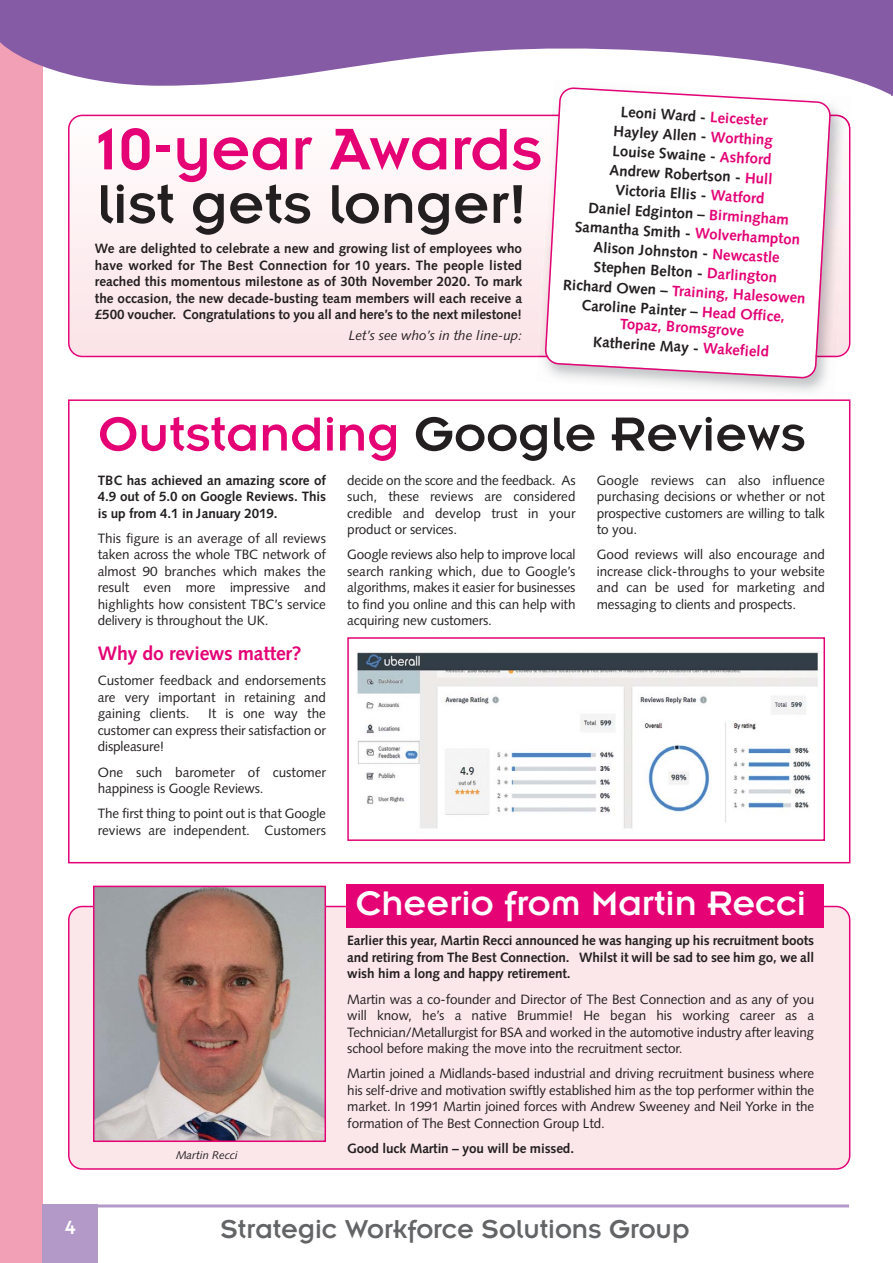
<style>
.page{position:relative;width:893px;height:1263px;background:#fff}
.page>*{position:absolute;margin:0;border:0;box-sizing:border-box;transform-origin:0 0}
.t1{font:64.5px "Insignia";color:#e40275}
.t2{font:60px "Insignia";color:#231f20}
.t3{font:52.5px "Insignia";color:#231f20}
.t4{font:37.5px "Insignia";color:#fff}
.t5{font:28.5px "Insignia";color:#636466}
.t6{font:21px "Insignia";color:#fff}
.t7{font:700 19.5px "Syntax";letter-spacing:-.01em;color:#e40275}
.t8{font:700 15px/19.5px "Syntax";color:#231f20;text-align:center}
.t9{font:700 15px/19.4px "Syntax";color:#e40275;text-align:center}
.t10{font:13.5px/16.5px "Syntax";letter-spacing:-.01em;color:#231f20;text-align:justify}
.t11{font:700 13.5px/16.5px "Syntax";letter-spacing:-.01em;color:#231f20;text-align:justify}
.t12{font:italic 13.5px "Syntax";color:#231f20}
.t13{font:italic 11.25px "Syntax";color:#231f20}
.s1{color:#e40275}
.s2{color:#231f20}
</style>
<div class="page">
<div style="left:0;top:0;width:43px;height:1262px;background:#f1a0b6"></div>
<div style="left:43px;top:1204px;width:55px;height:58px;background:#b399c8"></div>
<svg style="left:0;top:5px;width:892px;height:91px;fill:#865ba6"></svg>
<div style="left:0;top:0;width:893px;height:5px;background:#865ba6"></div>
<svg style="left:892px;top:5px;width:1px;height:91px"></svg>
<hr style="left:96px;top:1204px;width:753px;height:3px;background:#b399c8">
<svg style="left:68px;top:115px;width:469px;height:242px;fill:#fef0f2"></svg>
<img style="left:537px;top:80px;width:314px;height:312px">
<img style="left:538px;top:115px;width:312px;height:242px">
<svg style="left:545px;top:87px;width:286px;height:292px"></svg>
<div style="left:68px;top:399px;width:782px;height:464px;border:2px solid #e40275"></div>
<img style="left:356px;top:651px;width:462px;height:178px">
<div style="left:347px;top:637px;width:478px;height:204px;border:2px solid #e40275"></div>
<div style="left:68px;top:906px;width:782px;height:264px;background:#fbe7ea"></div>
<img style="left:96px;top:889px;width:227px;height:250px">
<div style="left:93px;top:886px;width:233px;height:256px;border:2px solid #e40275"></div>
<div style="left:346px;top:884px;width:478px;height:44px;background:#e40275"></div>
<h1 class="t1" style="left:97px;top:129px;width:446px">10-year Awards</h1>
<h2 class="t2" style="left:97px;top:185px;width:431px">list gets longer!</h2>
<p class="t11" style="left:95px;top:241px;width:429px">We are delighted to celebrate a new and growing list of employees who have worked for The Best Connection for 10 years. The people listed reached this momentous milestone as of 30th November 2020. To mark the occasion, the new decade-busting team members will each receive a £500 voucher. Congratulations to you all and here’s to the next milestone!</p>
<p class="t12" style="left:349px;top:330px;width:175px">Let’s see who’s in the line-up:</p>
<p class="t8" style="left:573px;top:101px;width:244px;rotate:3deg">Leoni Ward - <span class="s1">Leicester<br></span>Hayley Allen - <span class="s1">Worthing<br></span>Louise Swaine - <span class="s1">Ashford<br></span>Andrew Robertson - <span class="s1">Hull<br></span>Victoria Ellis - <span class="s1">Watford<br></span>Daniel Edginton – <span class="s1">Birmingham<br></span>Samantha Smith - <span class="s1">Wolverhampton<br></span>Alison Johnston - <span class="s1">Newcastle<br></span>Stephen Belton - <span class="s1">Darlington<br></span>Richard Owen – <span class="s1">Training, Halesowen<br></span>Caroline Painter – <span class="s1">Head Office,</span></p>
<p class="t9" style="left:595px;top:314px;width:178px;rotate:3deg">Topaz, Bromsgrove<br><span class="s2">Katherine May -</span> Wakefield</p>
<h3 class="t3" style="left:98px;top:417px;width:709px"><span class="s1">Outstanding</span> Google Reviews</h3>
<p class="t11" style="left:98px;top:473px;width:230px">TBC has achieved an amazing score of 4.9 out of 5.0 on Google Reviews. This is up from 4.1 in January 2019.</p>
<p class="t10" style="left:98px;top:531px;width:230px">This figure is an average of all reviews taken across the whole TBC network of almost 90 branches which makes the result even more impressive and highlights how consistent TBC’s service delivery is throughout the UK.</p>
<h3 class="t7" style="left:98px;top:646px;width:205px">Why do reviews matter?</h3>
<p class="t10" style="left:98px;top:674px;width:230px">Customer feedback and endorsements are very important in retaining and gaining clients.</p>
<p class="t10" style="left:98px;top:707px;width:230px;text-indent:110px">It is one way the customer can express their satisfaction or displeasure!</p>
<p class="t10" style="left:98px;top:765px;width:230px">One such barometer of customer happiness is Google Reviews.</p>
<p class="t10" style="left:98px;top:806px;width:230px">The first thing to point out is that Google reviews are independent. Customers</p>
<p class="t10" style="left:347px;top:473px;width:230px">decide on the score and the feedback. As such, these reviews are considered credible and develop trust in your product or services.</p>
<p class="t10" style="left:347px;top:548px;width:230px">Google reviews also help to improve local search ranking which, due to Google’s algorithms, makes it easier for businesses to find you online and this can help with acquiring new customers.</p>
<p class="t10" style="left:597px;top:473px;width:230px">Google reviews can also influence purchasing decisions or whether or not prospective customers are willing to talk to you.</p>
<p class="t10" style="left:597px;top:548px;width:230px">Good reviews will also encourage and increase click-throughs to your website and can be used for marketing and messaging to clients and prospects.</p>
<p class="t13" style="left:176px;top:1150px;width:63px">Martin Recci</p>
<h3 class="t4" style="left:356px;top:891px;width:452px">Cheerio from Martin Recci</h3>
<p class="t11" style="left:347px;top:934px;width:468px">Earlier this year, Martin Recci announced he was hanging up his recruitment boots and retiring from The Best Connection. Whilst it will be sad to see him go, we all wish him a long and happy retirement.</p>
<p class="t10" style="left:347px;top:992px;width:468px">Martin was a co-founder and Director of The Best Connection and as any of you will know, he’s a native Brummie! He began his working career as a Technician/Metallurgist for BSA and worked in the automotive industry after leaving school before making the move into the recruitment sector.</p>
<p class="t10" style="left:347px;top:1066px;width:468px">Martin joined a Midlands-based industrial and driving recruitment business where his self-drive and motivation swiftly established him as the top performer within the market. In 1991 Martin joined forces with Andrew Sweeney and Neil Yorke in the formation of The Best Connection Group Ltd.</p>
<p class="t11" style="left:347px;top:1141px;width:228px">Good luck Martin – you will be missed.</p>
<h3 class="t6" style="left:65px;top:1220px;width:12px">4</h3>
<h3 class="t5" style="left:221px;top:1220px;width:470px">Strategic Workforce Solutions Group</h3>
</div>
